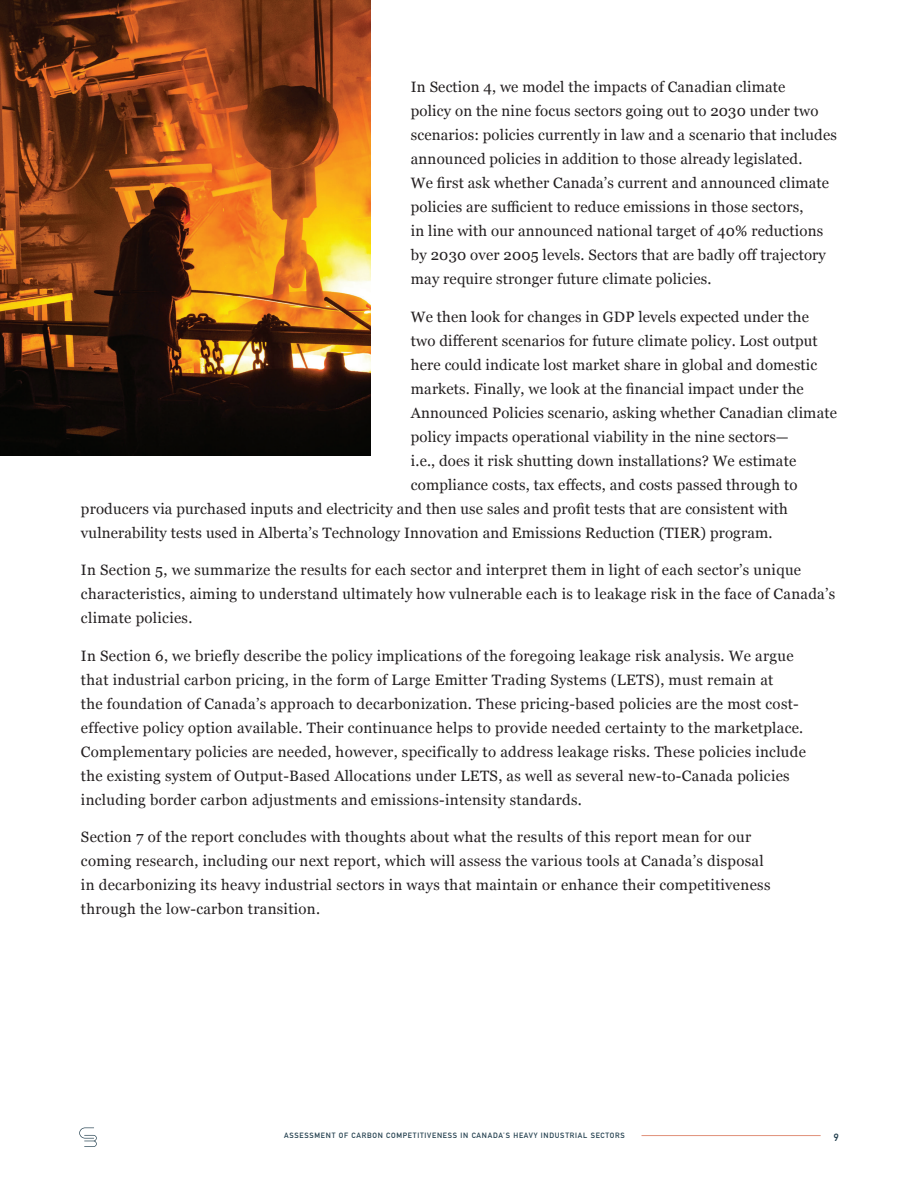
<style>
.page{position:relative;width:918px;height:1188px;background:#fff}
.page>*{position:absolute;margin:0;border:0;box-sizing:border-box;transform-origin:0 0}
.t1{font:15px/24px "Georgia";letter-spacing:.02em;color:#231f20}
.t2{font:700 10.5px "DIN Alternate";color:#213e4d}
.t3{font:700 7.5px "DIN Alternate";letter-spacing:.1em;color:#213e4d}
</style>
<div class="page">
<svg style="left:79px;top:1128px;width:18px;height:19px"></svg>
<hr style="left:642px;top:1135px;width:179px;height:1px;background:#e09179">
<img style="left:0;top:0;width:370px;height:456px">
<p class="t1" style="left:411px;top:75px;width:428px">In Section 4, we model the impacts of Canadian climate<br>policy on the nine focus sectors going out to 2030 under two scenarios: policies currently in law and a scenario that includes announced policies in addition to those already legislated.<br>We first ask whether Canada’s current and announced climate policies are sufficient to reduce emissions in those sectors,<br>in line with our announced national target of 40% reductions by 2030 over 2005 levels. Sectors that are badly off trajectory may require stronger future climate policies.</p>
<p class="t1" style="left:411px;top:304px;width:400px">We then look for changes in GDP levels expected under the</p>
<p class="t1" style="left:411px;top:328px;width:408px">two different scenarios for future climate policy. Lost output</p>
<p class="t1" style="left:411px;top:352px;width:408px">here could indicate lost market share in global and domestic</p>
<p class="t1" style="left:411px;top:376px;width:394px">markets. Finally, we look at the financial impact under the</p>
<p class="t1" style="left:411px;top:400px;width:428px">Announced Policies scenario, asking whether Canadian climate</p>
<p class="t1" style="left:411px;top:424px;width:379px">policy impacts operational viability in the nine sectors—</p>
<p class="t1" style="left:411px;top:448px;width:387px">i.e., does it risk shutting down installations? We estimate</p>
<p class="t1" style="left:411px;top:472px;width:388px">compliance costs, tax effects, and costs passed through to</p>
<p class="t1" style="left:81px;top:496px;width:708px">producers via purchased inputs and electricity and then use sales and profit tests that are consistent with</p>
<p class="t1" style="left:81px;top:520px;width:693px">vulnerability tests used in Alberta’s Technology Innovation and Emissions Reduction (TIER) program.</p>
<p class="t1" style="left:81px;top:558px;width:756px">In Section 5, we summarize the results for each sector and interpret them in light of each sector’s unique characteristics, aiming to understand ultimately how vulnerable each is to leakage risk in the face of Canada’s climate policies.</p>
<p class="t1" style="left:81px;top:643px;width:727px">In Section 6, we briefly describe the policy implications of the foregoing leakage risk analysis. We argue that industrial carbon pricing, in the form of Large Emitter Trading Systems (LETS), must remain at<br>the foundation of Canada’s approach to decarbonization. These pricing-based policies are the most cost&shy;effective policy option available. Their continuance helps to provide needed certainty to the marketplace.<br>Complementary policies are needed, however, specifically to address leakage risks. These policies include the existing system of Output-Based Allocations under LETS, as well as several new-to-Canada policies including border carbon adjustments and emissions-intensity standards.</p>
<p class="t1" style="left:81px;top:825px;width:691px">Section 7 of the report concludes with thoughts about what the results of this report mean for our coming research, including our next report, which will assess the various tools at Canada’s disposal in decarbonizing its heavy industrial sectors in ways that maintain or enhance their competitiveness through the low-carbon transition.</p>
<p class="t3" style="left:284px;top:1129px;width:342px">ASSESSMENT OF CARBON COMPETITIVENESS IN CANADA’S HEAVY INDUSTRIAL SECTORS</p>
<p class="t2" style="left:834px;top:1129px;width:7px">9</p>
</div>
